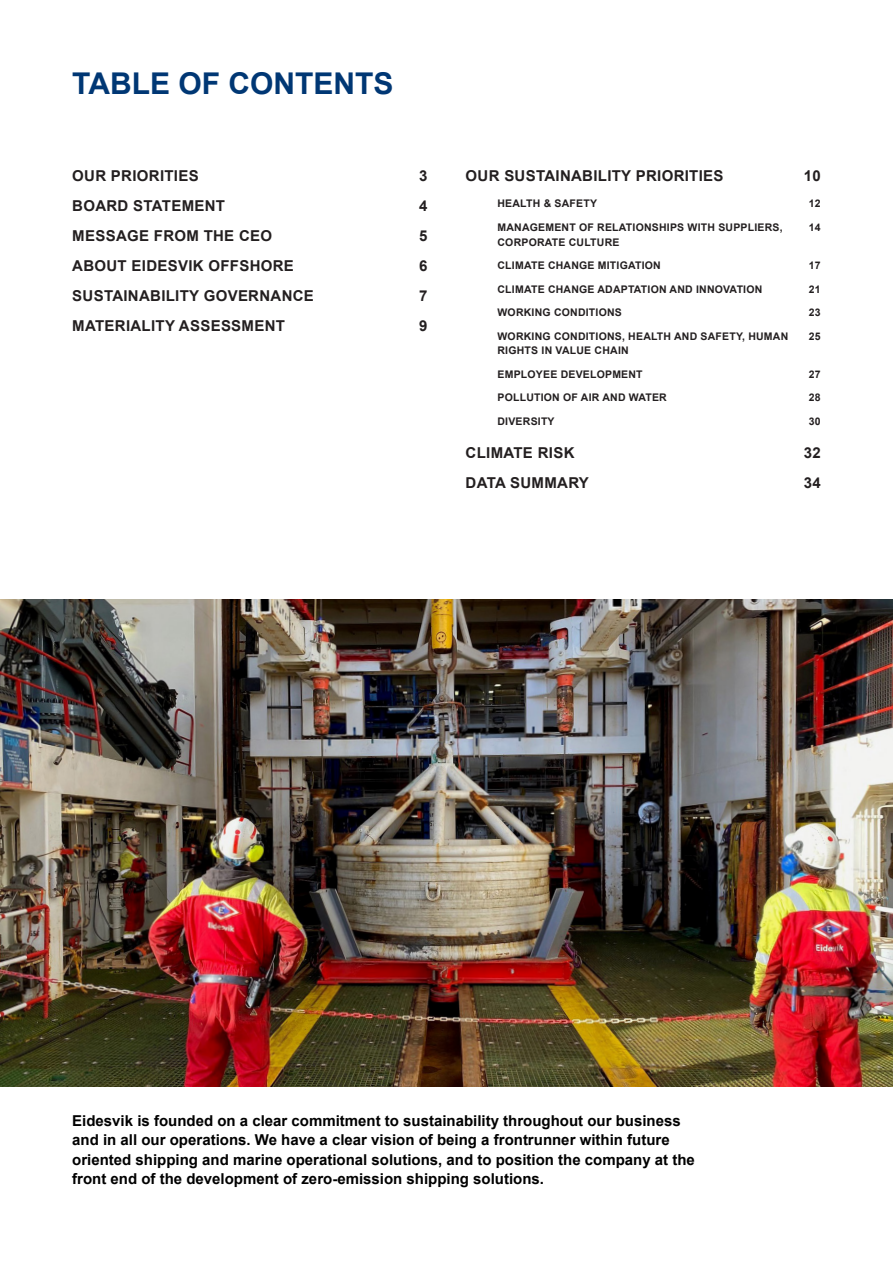
<style>
.page{position:relative;width:893px;height:1263px;background:#fff}
.page>*{position:absolute;margin:0;border:0;box-sizing:border-box;transform-origin:0 0}
.t1{font:700 30px "Arial";color:#003774}
.Brødtekst{font:700 15px/19.5px "Arial";color:#000}
.t2{font:700 15px "Arial";letter-spacing:.02em;color:#231f20}
.t3{font:700 10.5px/14.2px "Arial";letter-spacing:.02em;color:#231f20}
</style>
<div class="page">
<img style="left:0;top:599px;width:893px;height:488px">
<p class="t1" style="left:72px;top:64px;width:323px">TABLE OF CONTENTS</p>
<p class="t2" style="left:72px;top:166px;width:128px">OUR PRIORITIES</p>
<p class="t2" style="left:72px;top:196px;width:154px">BOARD STATEMENT</p>
<p class="t2" style="left:72px;top:226px;width:201px">MESSAGE FROM THE CEO</p>
<p class="t2" style="left:72px;top:256px;width:223px">ABOUT EIDESVIK OFFSHORE</p>
<p class="t2" style="left:72px;top:286px;width:243px">SUSTAINABILITY GOVERNANCE</p>
<p class="t2" style="left:72px;top:316px;width:214px">MATERIALITY ASSESSMENT</p>
<p class="t2" style="left:419px;top:166px;width:10px">3</p>
<p class="t2" style="left:419px;top:196px;width:10px">4</p>
<p class="t2" style="left:419px;top:226px;width:10px">5</p>
<p class="t2" style="left:419px;top:256px;width:10px">6</p>
<p class="t2" style="left:419px;top:286px;width:10px">7</p>
<p class="t2" style="left:419px;top:316px;width:10px">9</p>
<p class="t2" style="left:466px;top:166px;width:259px">OUR SUSTAINABILITY PRIORITIES</p>
<p class="t3" style="left:497px;top:197px;width:101px">HEALTH &amp; SAFETY</p>
<p class="t3" style="left:809px;top:197px;width:13px">12</p>
<p class="t3" style="left:809px;top:221px;width:13px">14</p>
<p class="t3" style="left:809px;top:258px;width:13px">17</p>
<p class="t3" style="left:809px;top:282px;width:13px">21</p>
<p class="t3" style="left:809px;top:306px;width:13px">23</p>
<p class="t3" style="left:809px;top:330px;width:13px">25</p>
<p class="t3" style="left:809px;top:367px;width:13px">27</p>
<p class="t3" style="left:809px;top:391px;width:13px">28</p>
<p class="t3" style="left:809px;top:415px;width:13px">30</p>
<p class="t2" style="left:804px;top:166px;width:18px">10</p>
<p class="t3" style="left:497px;top:221px;width:287px">MANAGEMENT OF RELATIONSHIPS WITH SUPPLIERS,<br>CORPORATE CULTURE</p>
<p class="t3" style="left:497px;top:258px;width:165px">CLIMATE CHANGE MITIGATION</p>
<p class="t3" style="left:497px;top:282px;width:266px">CLIMATE CHANGE ADAPTATION AND INNOVATION</p>
<p class="t3" style="left:497px;top:306px;width:126px">WORKING CONDITIONS</p>
<p class="t3" style="left:497px;top:330px;width:292px">WORKING CONDITIONS, HEALTH AND SAFETY, HUMAN<br>RIGHTS IN VALUE CHAIN</p>
<p class="t3" style="left:497px;top:367px;width:147px">EMPLOYEE DEVELOPMENT</p>
<p class="t3" style="left:497px;top:391px;width:171px">POLLUTION OF AIR AND WATER</p>
<p class="t3" style="left:497px;top:415px;width:59px">DIVERSITY</p>
<p class="t2" style="left:466px;top:442px;width:110px">CLIMATE RISK</p>
<p class="t2" style="left:466px;top:472px;width:125px">DATA SUMMARY</p>
<p class="t2" style="left:804px;top:442px;width:18px">32</p>
<p class="t2" style="left:804px;top:472px;width:18px">34</p>
<p class="Brødtekst" style="left:72px;top:1111px;width:624px">Eidesvik is founded on a clear commitment to sustainability throughout our business and in all our operations. We have a clear vision of being a frontrunner within future oriented shipping and marine operational solutions, and to position the company at the front end of the development of zero-emission shipping solutions.</p>
</div>
